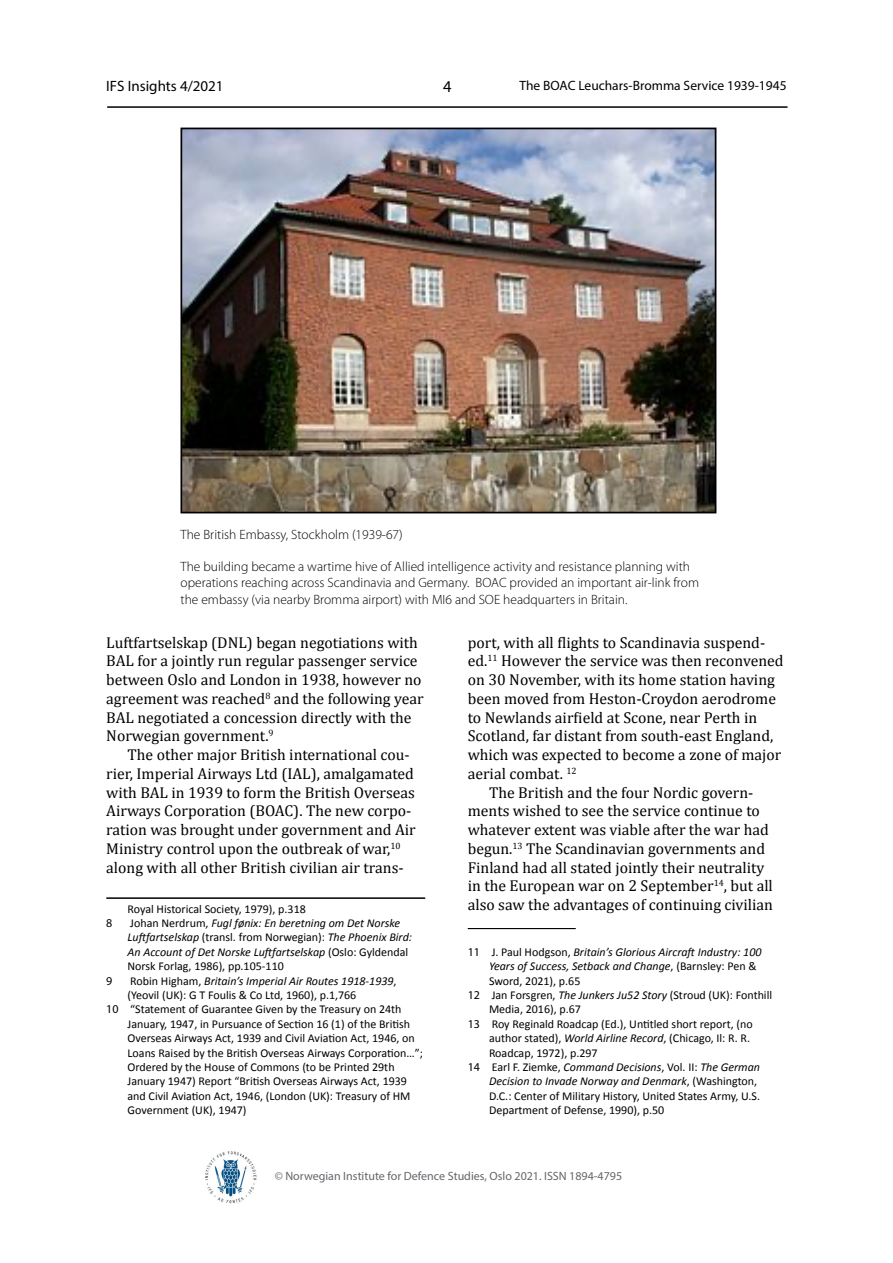
<style>
.page{position:relative;width:893px;height:1263px;background:#fff}
.page>*{position:absolute;margin:0;border:0;box-sizing:border-box;transform-origin:0 0}
.t1{font:16.5px "Myriad Pro";color:#000}
.brødtekst_1_m_innryk{font:15.75px/18.8px "Cambria";color:#000}
.t2{font:15px "Myriad Pro";color:#000}
.Figurtekst{font:300 13.5px/16.2px "Myriad Pro";color:#000}
.t3{font:13.5px "Myriad Pro";color:#000}
.Footnote{font:12px/14.4px "Calibri";color:#000}
.Footnote-2{font:italic 12px/14.4px "Calibri";color:#000}
.t4{font:12px "Myriad Pro";color:#65666b}
.Footnote-3{font:12px "Myriad Pro";color:#000}
.s1{font-style:normal}
.s2{font-style:italic}
.s3{font-family:"Myriad Pro"}
.s4{font-family:"Myriad Pro";font-style:normal}
</style>
<div class="page">
<hr style="left:107px;top:106px;width:680px;height:2px;background:#000">
<img style="left:205px;top:1151px;width:52px;height:53px">
<hr style="left:106px;top:897px;width:319px;height:2px;background:#000">
<hr style="left:468px;top:928px;width:108px;height:1px;background:#000">
<img style="left:183px;top:131px;width:530px;height:379px">
<div style="left:180px;top:128px;width:536px;height:385px;border:2px solid #000"></div>
<p class="t2" style="left:106px;top:77px;width:119px">IFS Insights 4/2021</p>
<p class="t1" style="left:443px;top:76px;width:10px">4</p>
<p class="t3" style="left:519px;top:77px;width:269px">The BOAC Leuchars-Bromma Service 1939-1945</p>
<p class="Figurtekst" style="left:180px;top:526px;width:224px">The British Embassy, Stockholm (1939-67)</p>
<p class="Figurtekst" style="left:180px;top:559px;width:520px">The building became a wartime hive of Allied intelligence activity and resistance planning with operations reaching across Scandinavia and Germany. BOAC provided an important air-link from the embassy (via nearby Bromma airport) with MI6 and SOE headquarters in Britain.</p>
<p class="brødtekst_1_m_innryk" style="left:106px;top:633px;width:319px">Luftfartselskap (DNL) began negotiations with BAL for a jointly run regular passenger service between Oslo and London in 1938, however no agreement was reached<sup>8</sup> and the following year BAL negotiated a concession directly with the Norwegian government.<sup>9</sup></p>
<p class="brødtekst_1_m_innryk" style="left:106px;top:745px;width:311px;text-indent:21px">The other major British international cou&shy;rier, Imperial Airways Ltd (IAL), amalgamated with BAL in 1939 to form the British Overseas Airways Corporation (BOAC). The new corpo&shy;ration was brought under government and Air Ministry control upon the outbreak of war,<sup>10 </sup>along with all other British civilian air trans-</p>
<p class="Footnote" style="left:128px;top:901px;width:180px">Royal Historical Society, 1979), p.318</p>
<p class="Footnote-3" style="left:106px;top:915px;width:8px">8</p>
<p class="Footnote-2" style="left:128px;top:915px;width:286px"><span class="s1">Johan Nerdrum,</span> Fugl fønix: En beretning om Det Norske Luftfartselskap <span class="s1">(transl. from Norwegian):</span> The Phoenix Bird:<br>An Account of Det Norske Luftfartselskap <span class="s1">(Oslo: Gyldendal Norsk Forlag, 1986), pp.105-110</span></p>
<p class="Footnote-3" style="left:106px;top:973px;width:8px">9</p>
<p class="Footnote" style="left:128px;top:973px;width:271px">Robin Higham, <span class="s2">Britain’s Imperial Air Routes 1918-1939</span>, (Yeovil (UK): G T Foulis &amp; Co Ltd, 1960), p.1,766</p>
<p class="Footnote" style="left:128px;top:1002px;width:297px;text-indent:-21px"><span class="s3">10</span> “Statement of Guarantee Given by the Treasury on 24th January, 1947, in Pursuance of Section 16 (1) of the British Overseas Airways Act, 1939 and Civil Aviation Act, 1946, on Loans Raised by the British Overseas Airways Corporation…”; Ordered by the House of Commons (to be Printed 29th January 1947) Report “British Overseas Airways Act, 1939 and Civil Aviation Act, 1946, (London (UK): Treasury of HM Government (UK), 1947)</p>
<p class="brødtekst_1_m_innryk" style="left:468px;top:633px;width:317px">port, with all flights to Scandinavia suspend&shy;ed.<sup>11</sup> However the service was then reconvened on 30 November, with its home station having been moved from Heston-Croydon aerodrome to Newlands airfield at Scone, near Perth in Scotland, far distant from south-east England, which was expected to become a zone of major aerial combat. <sup>12</sup></p>
<p class="brødtekst_1_m_innryk" style="left:468px;top:783px;width:307px;text-indent:21px">The British and the four Nordic govern&shy;ments wished to see the service continue to whatever extent was viable after the war had begun.<sup>13</sup> The Scandinavian governments and Finland had all stated jointly their neutrality in the European war on 2 September<sup>14</sup>, but all also saw the advantages of continuing civilian</p>
<p class="Footnote-2" style="left:489px;top:944px;width:274px;text-indent:-21px"><span class="s4">11</span> <span class="s1">J. Paul Hodgson,</span> Britain’s Glorious Aircraft Industry: 100<br>Years of Success, Setback and Change<span class="s1">, (Barnsley: Pen &amp;<br>Sword, 2021), p.65</span></p>
<p class="Footnote" style="left:489px;top:988px;width:285px;text-indent:-21px"><span class="s3">12</span> Jan Forsgren, <span class="s2">The Junkers Ju52 Story</span> (Stroud (UK): Fonthill<br>Media, 2016), p.67</p>
<p class="Footnote" style="left:489px;top:1016px;width:265px;text-indent:-21px"><span class="s3">13</span> Roy Reginald Roadcap (Ed.), Untitled short report, (no author stated), <span class="s2">World Airline Record</span>, (Chicago, Il: R. R.<br>Roadcap, 1972), p.297</p>
<p class="Footnote" style="left:489px;top:1060px;width:273px;text-indent:-21px"><span class="s3">14</span> Earl F. Ziemke, <span class="s2">Command Decisions</span>, Vol. II: <span class="s2">The German Decision to Invade Norway and Denmark</span>, (Washington, D.C.: Center of Military History, United States Army, U.S.<br>Department of Defense, 1990), p.50</p>
<p class="t4" style="left:275px;top:1169px;width:349px">© Norwegian Institute for Defence Studies, Oslo 2021. ISSN 1894-4795</p>
</div>
